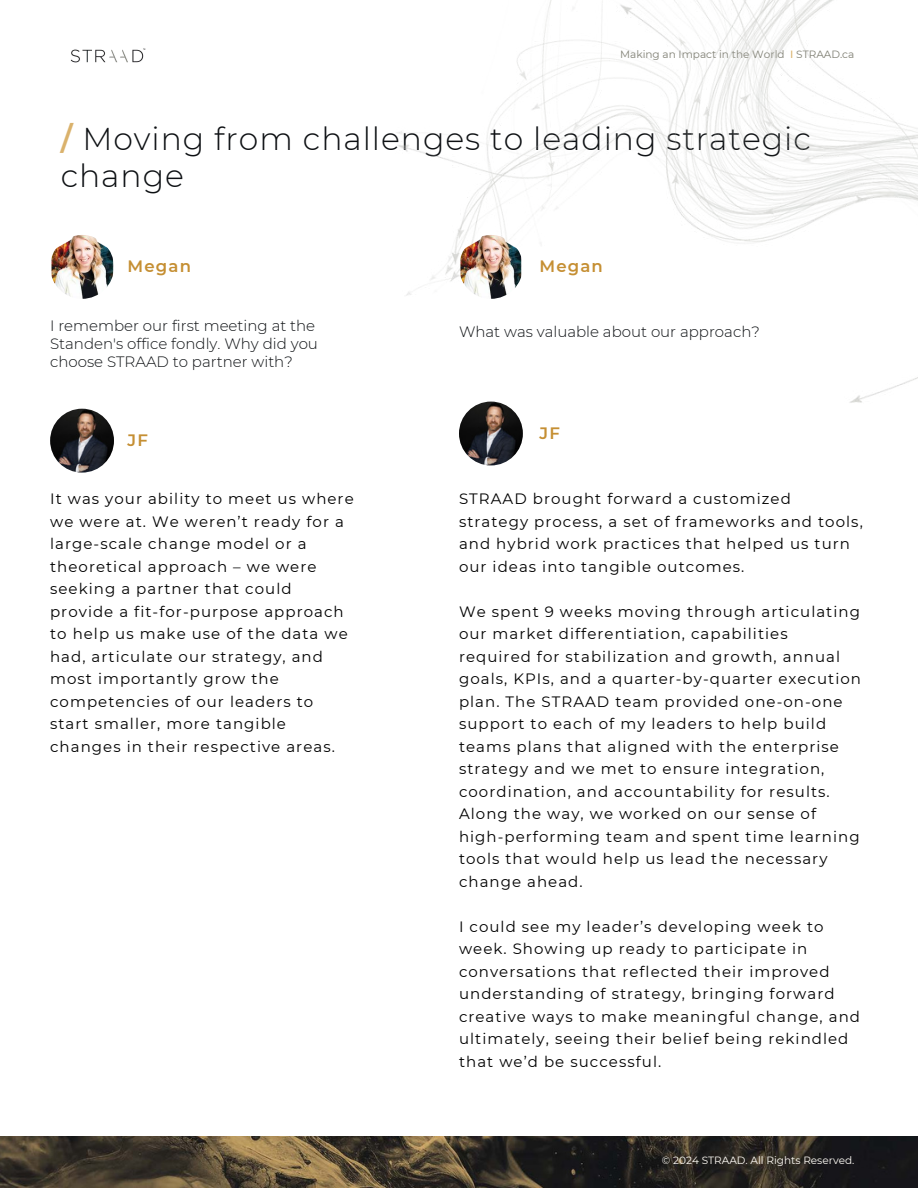
<style>
.page{position:relative;width:918px;height:1188px;background:#fff}
.page>*{position:absolute;margin:0;border:0;box-sizing:border-box;transform-origin:0 0}
.t1{font:300 31.5px/37.2px "Montserrat";letter-spacing:.03em;color:#0d1013}
.t2{font:600 16.5px "Montserrat";letter-spacing:.07em;color:#c58f33}
.t3{font:15px/22.5px "Montserrat";letter-spacing:.07em;color:#000}
.t4{font:300 15px/18px "Montserrat";color:#0d1013}
.t5{font:10.5px "Montserrat";color:#7f7f73}
.t6{font:10.5px "Montserrat";color:#fffcf6}
.s1{font-weight:500;color:#dab26c}
.s2{font-weight:600;color:#dab26c}
</style>
<div class="page">
<img style="left:0;top:1136px;width:918px;height:52px">
<img style="left:70px;top:48px;width:76px;height:15px">
<img style="left:397px;top:0;width:521px;height:458px">
<img style="left:50px;top:409px;width:64px;height:64px;border-radius:50%">
<img style="left:50px;top:235px;width:64px;height:64px;border-radius:50%">
<img style="left:459px;top:402px;width:64px;height:63px;border-radius:50%">
<img style="left:459px;top:235px;width:64px;height:64px;border-radius:50%">
<p class="t5" style="left:620px;top:47px;width:236px">Making an Impact in the World <span class="s1">I</span> STRAAD.ca</p>
<h1 class="t1" style="left:61px;top:119px;width:752px"><span class="s2">/</span> Moving from challenges to leading strategic change</h1>
<p class="t2" style="left:128px;top:254px;width:65px">Megan</p>
<p class="t4" style="left:50px;top:316px;width:269px">I remember our first meeting at the<br>Standen's office fondly. Why did you choose STRAAD to partner with?</p>
<p class="t2" style="left:128px;top:428px;width:22px">JF</p>
<p class="t3" style="left:50px;top:487px;width:305px">It was your ability to meet us where we were at. We weren’t ready for a large-scale change model or a theoretical approach – we were seeking a partner that could provide a fit-for-purpose approach to help us make use of the data we had, articulate our strategy, and most importantly grow the competencies of our leaders to start smaller, more tangible changes in their respective areas.</p>
<p class="t2" style="left:540px;top:254px;width:65px">Megan</p>
<p class="t4" style="left:459px;top:322px;width:302px">What was valuable about our approach?</p>
<p class="t2" style="left:540px;top:421px;width:22px">JF</p>
<p class="t3" style="left:459px;top:487px;width:405px">STRAAD brought forward a customized strategy process, a set of frameworks and tools, and hybrid work practices that helped us turn our ideas into tangible outcomes.</p>
<p class="t3" style="left:459px;top:600px;width:404px">We spent 9 weeks moving through articulating our market differentiation, capabilities required for stabilization and growth, annual goals, KPIs, and a quarter-by-quarter execution plan. The STRAAD team provided one-on-one support to each of my leaders to help build teams plans that aligned with the enterprise strategy and we met to ensure integration, coordination, and accountability for results.<br>Along the way, we worked on our sense of high-performing team and spent time learning tools that would help us lead the necessary change ahead.</p>
<p class="t3" style="left:459px;top:915px;width:403px">I could see my leader’s developing week to week. Showing up ready to participate in conversations that reflected their improved understanding of strategy, bringing forward creative ways to make meaningful change, and ultimately, seeing their belief being rekindled that we’d be successful.</p>
<p class="t6" style="left:662px;top:1153px;width:194px">© 2024 STRAAD. All Rights Reserved.</p>
</div>
